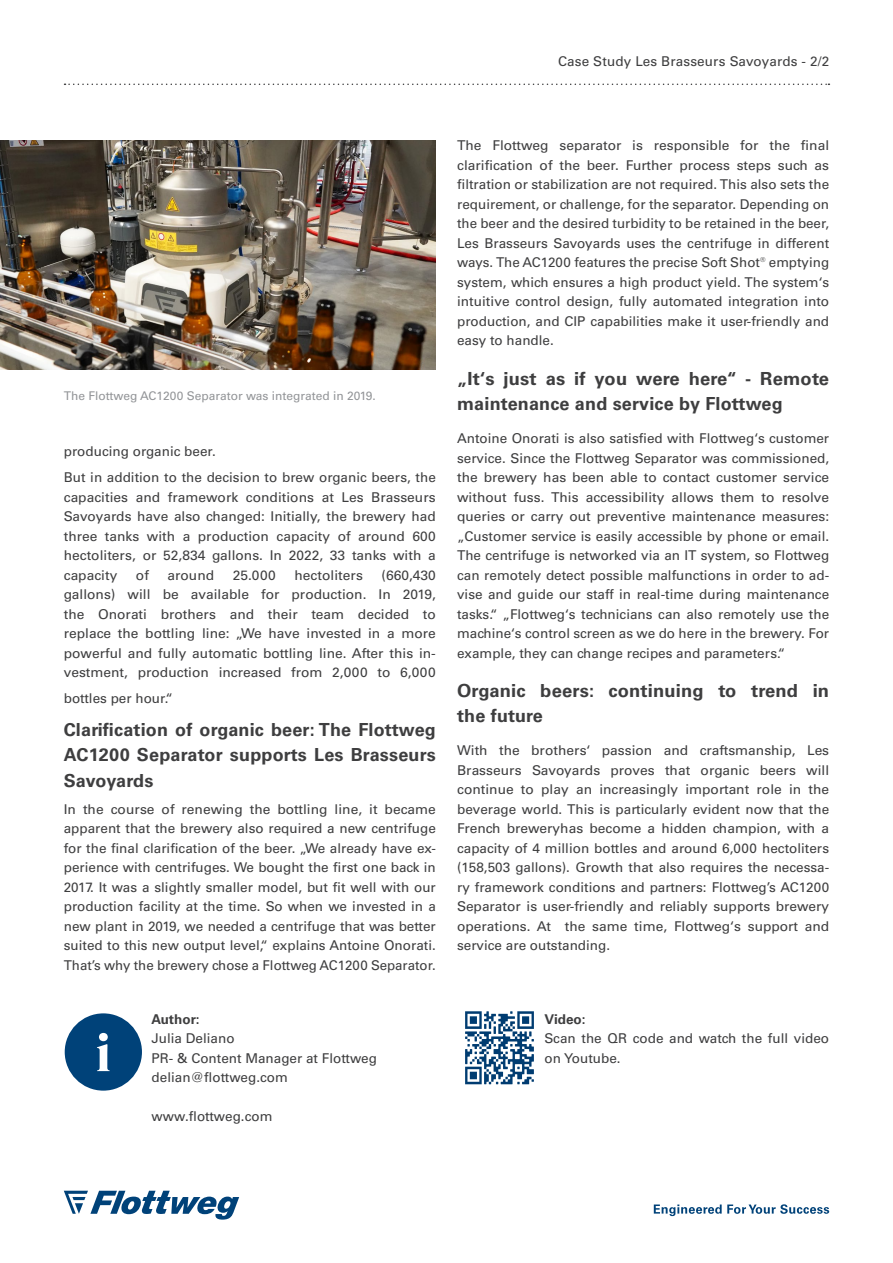
<style>
.page{position:relative;width:893px;height:1263px;background:#fff}
.page>*{position:absolute;margin:0;border:0;box-sizing:border-box;transform-origin:0 0}
.Überschriften_Fließt{font:700 18px/25.5px "Univers LT Pro 65";letter-spacing:.01em;color:#3e3e3f}
.Fließtext{font:13.5px/19.5px "Univers LT Pro 55 Roman";color:#3e3e3f;text-align:justify}
.Fließtext-2{font:700 13.5px "Univers LT Pro 65";color:#3e3e3f}
.Bildunterschrift{font:12px "Univers LT Pro 55 Roman";color:#939598}
</style>
<div class="page">
<svg style="left:64px;top:1191px;width:175px;height:28px"></svg>
<svg style="left:654px;top:1204px;width:175px;height:12px"></svg>
<svg style="left:65px;top:84px;width:764px;height:1px"></svg>
<img style="left:0;top:140px;width:436px;height:230px">
<div style="left:65px;top:1013px;width:77px;height:78px;background:#004279;border-radius:50%"></div>
<svg style="left:97px;top:1033px;width:13px;height:38px"></svg>
<img style="left:465px;top:1011px;width:69px;height:74px">
<p class="Fließtext" style="left:558px;top:51px;width:273px">Case Study Les Brasseurs Savoyards - 2/2</p>
<p class="Bildunterschrift" style="left:64px;top:387px;width:314px">The Flottweg AC1200 Separator was integrated in 2019.</p>
<p class="Fließtext" style="left:64px;top:441px;width:154px">producing organic beer.</p>
<p class="Fließtext" style="left:64px;top:467px;width:374px">But in addition to the decision to brew organic beers, the capacities and framework conditions at Les Brasseurs Savoyards have also changed: Initially, the brewery had three tanks with a production capacity of around 600 hectoliters, or 52,834 gallons. In 2022, 33 tanks with a capacity</p>
<p class="Fließtext" style="left:64px;top:564px;width:374px;text-indent:318px">(660,430 gallons) will be available for production. In 2019, the Onorati brothers and their team decided to replace the bottling line: „We have invested in a more powerful and fully automatic bottling line. After this in&shy;vestment, production increased from 2,000 to 6,000</p>
<p class="Fließtext" style="left:64px;top:687px;width:111px">bottles per hour.“</p>
<p class="Überschriften_Fließt" style="left:64px;top:716px;width:374px;text-align:justify">Clarification of organic beer: The Flottweg AC1200 Separator supports Les Brasseurs Savoyards</p>
<p class="Fließtext" style="left:64px;top:798px;width:374px">In the course of renewing the bottling line, it became apparent that the brewery also required a new centrifuge for the final clarification of the beer. „We already have ex&shy;perience with centrifuges. We bought the first one back in 2017. It was a slightly smaller model, but fit well with our production facility at the time. So when we invested in a new plant in 2019, we needed a centrifuge that was better suited to this new output level,“ explains Antoine Onorati.<br>That’s why the brewery chose a Flottweg AC1200 Separator.</p>
<p class="Fließtext" style="left:136px;top:564px;width:14px">of</p>
<p class="Fließtext" style="left:167px;top:564px;width:48px">around</p>
<p class="Fließtext" style="left:233px;top:564px;width:45px">25.000</p>
<p class="Fließtext" style="left:295px;top:564px;width:70px">hectoliters</p>
<p class="Fließtext-2" style="left:152px;top:1009px;width:50px">Author:</p>
<p class="Fließtext" style="left:152px;top:1028px;width:85px">Julia Deliano</p>
<p class="Fließtext" style="left:152px;top:1048px;width:227px">PR- &amp; Content Manager at Flottweg</p>
<p class="Fließtext" style="left:152px;top:1067px;width:138px">delian@flottweg.com</p>
<p class="Fließtext" style="left:152px;top:1106px;width:122px">www.flottweg.com</p>
<p class="Fließtext" style="left:457px;top:135px;width:374px">The Flottweg separator is responsible for the final clarification of the beer. Further process steps such as filtration or stabilization are not required. This also sets the requirement, or challenge, for the separator. Depending on the beer and the desired turbidity to be retained in the beer, Les Brasseurs Savoyards uses the centrifuge in different ways. The AC1200 features the precise Soft Shot® emptying system, which ensures a high product yield. The system‘s intuitive control design, fully automated integration into production, and CIP capabilities make it user-friendly and easy to handle.</p>
<p class="Überschriften_Fließt" style="left:457px;top:365px;width:374px">„It‘s just as if you were here“ - Remote maintenance and service by Flottweg</p>
<p class="Fließtext" style="left:457px;top:428px;width:374px">Antoine Onorati is also satisfied with Flottweg‘s customer service. Since the Flottweg Separator was commissioned, the brewery has been able to contact customer service without fuss. This accessibility allows them to resolve queries or carry out preventive maintenance measures: „Customer service is easily accessible by phone or email.<br>The centrifuge is networked via an IT system, so Flottweg can remotely detect possible malfunctions in order to ad&shy;vise and guide our staff in real-time during maintenance tasks.“ „Flottweg‘s technicians can also remotely use the machine‘s control screen as we do here in the brewery. For example, they can change recipes and parameters.“</p>
<p class="Überschriften_Fließt" style="left:457px;top:677px;width:374px">Organic beers: continuing to trend in the future</p>
<p class="Fließtext" style="left:457px;top:740px;width:374px">With the brothers‘ passion and craftsmanship, Les Brasseurs Savoyards proves that organic beers will continue to play an increasingly important role in the beverage world. This is particularly evident now that the French breweryhas become a hidden champion, with a capacity of 4 million bottles and around 6,000 hectoliters (158,503 gallons). Growth that also requires the necessa&shy;ry framework conditions and partners: Flottweg’s AC1200<br>Separator is user-friendly and reliably supports brewery operations. At the same time, Flottweg‘s support and service are outstanding.</p>
<p class="Fließtext-2" style="left:544px;top:1009px;width:42px">Video:</p>
<p class="Fließtext" style="left:544px;top:1028px;width:286px">Scan the QR code and watch the full video on Youtube.</p>
</div>
